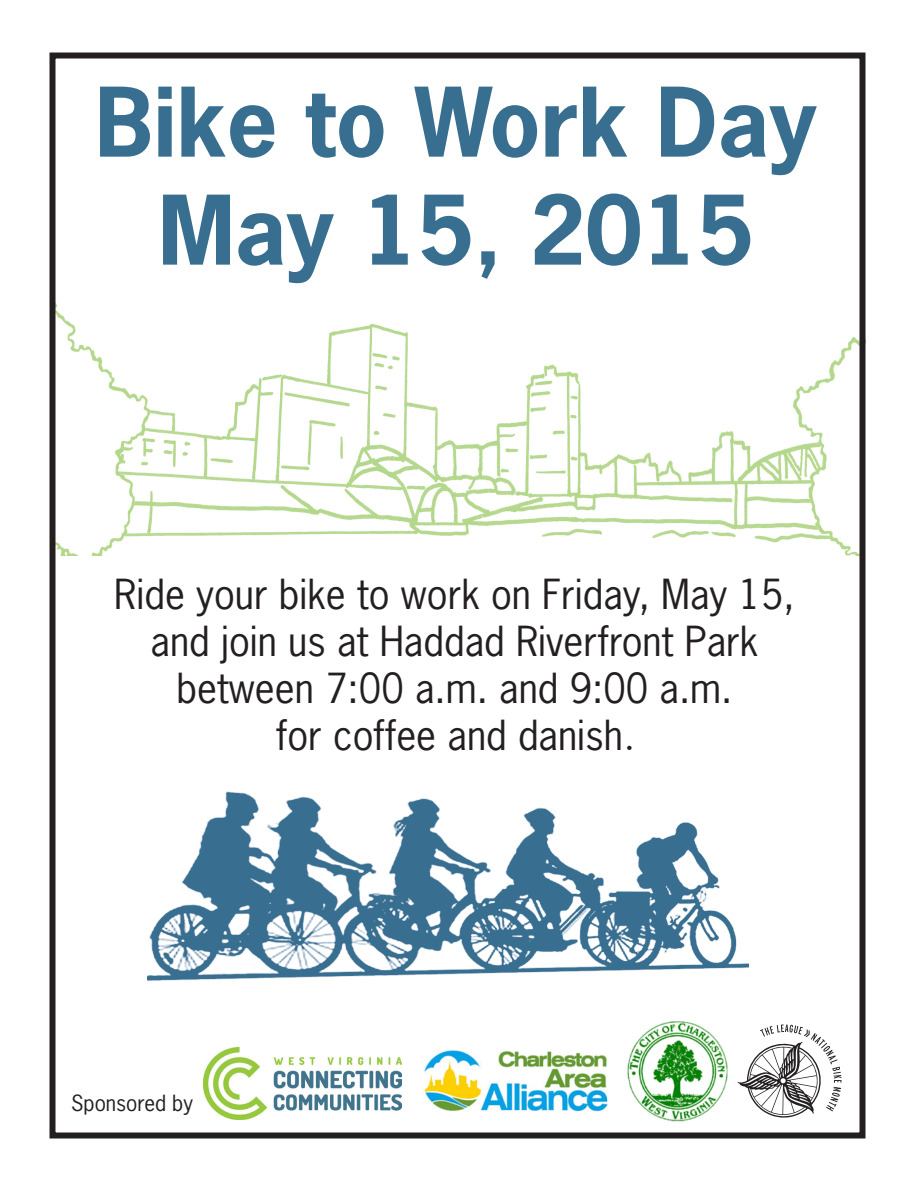
<style>
.page{position:relative;width:918px;height:1188px;background:#fff}
.page>*{position:absolute;margin:0;border:0;box-sizing:border-box;transform-origin:0 0}
.t1{font:700 90px "News Gothic Std";color:#386e8f}
.t2{font:39px "News Gothic Std";color:#231f20}
.t3{font:21px "News Gothic Std";color:#231f20}
.s1{font-family:"Times"}
</style>
<div class="page">
<img style="left:57px;top:311px;width:802px;height:244px">
<div style="left:50px;top:52px;width:816px;height:1086px;border:6px solid #231f20"></div>
<img style="left:148px;top:791px;width:600px;height:190px">
<img style="left:204px;top:1047px;width:197px;height:73px">
<img style="left:423px;top:1051px;width:185px;height:61px">
<img style="left:627px;top:1021px;width:101px;height:101px">
<svg style="left:738px;top:1025px;width:103px;height:93px"></svg>
<p class="t1" style="left:95px;top:63px;width:723px">Bike to Work Day</p>
<p class="t1" style="left:158px;top:171px;width:597px">May 15, 2015</p>
<p class="t2" style="left:114px;top:570px;width:682px">Ride your bike to work on Friday, May 15,</p>
<p class="t2" style="left:151px;top:616px;width:609px">and join us at Haddad Riverfront Park</p>
<p class="t2" style="left:176px;top:663px;width:558px">between 7:00 a.m. and 9:00 a.m.</p>
<p class="t2" style="left:276px;top:710px;width:358px">for coffee and danish<span class="s1">.</span></p>
<p class="t3" style="left:71px;top:1090px;width:123px">Sponsored by</p>
</div>
